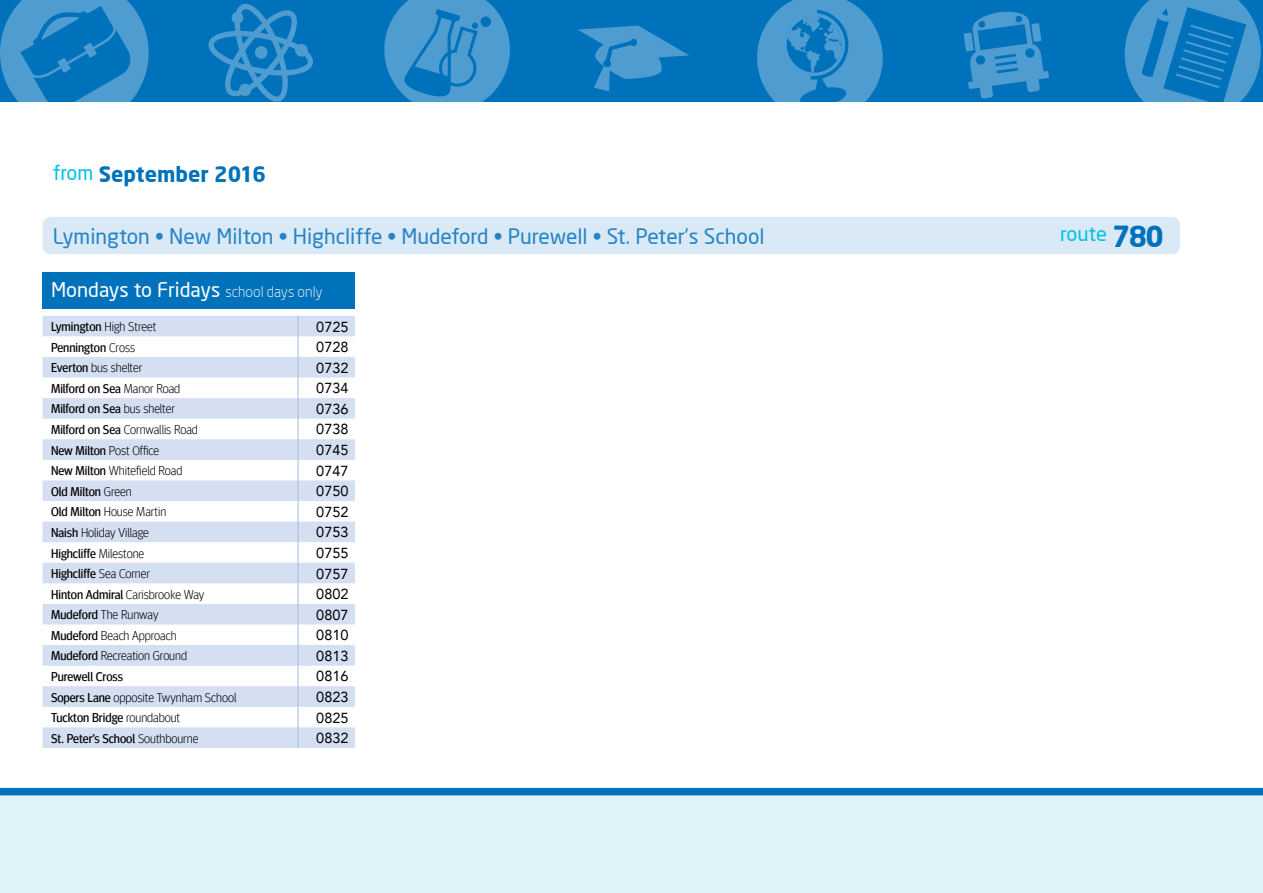
<style>
.page{position:relative;width:1263px;height:893px;background:#fff}
.page>*{position:absolute;margin:0;border:0;box-sizing:border-box;transform-origin:0 0}
.t1{font:21px "Neo Sans";color:#2484c6}
.t2{font:700 21px "Neo Sans";color:#0072bc}
.t3{font:19.95px "Neo Sans";color:#fff}
.t4{font:19.95px "Neo Sans";color:#00c0e8}
.t5{font:14.55px "Avenir LT";color:#000}
.t6{font:300 12.75px "Meta Headline";color:#000}
.t7{font:12.75px "Meta Headline";color:#000}
.s1{font-weight:400;font-size:19.95px;color:#00c0e8}
.s2{font-weight:300;font-size:14.55px}
.s3{font-weight:400}
.s4{font-weight:300}
.s5{font-weight:700;font-size:28.5px;color:#0072bc}
</style>
<div class="page">
<div style="left:43px;top:217px;width:1137px;height:37px;background:#d9e9f5;border-radius:9px"></div>
<div style="left:43px;top:273px;width:312px;height:36px;background:#0072bc"></div>
<svg style="left:43px;top:316px;width:312px;height:432px;fill:#d6e0f2"></svg>
<hr style="left:297px;top:316px;width:2px;height:20px;background:#a1bde3">
<hr style="left:297px;top:336px;width:2px;height:21px;background:#a1bde3">
<hr style="left:297px;top:357px;width:2px;height:20px;background:#a1bde3">
<hr style="left:297px;top:377px;width:2px;height:21px;background:#a1bde3">
<hr style="left:297px;top:398px;width:2px;height:21px;background:#a1bde3">
<hr style="left:297px;top:419px;width:2px;height:20px;background:#a1bde3">
<hr style="left:297px;top:439px;width:2px;height:21px;background:#a1bde3">
<hr style="left:297px;top:460px;width:2px;height:20px;background:#a1bde3">
<hr style="left:297px;top:480px;width:2px;height:21px;background:#a1bde3">
<hr style="left:297px;top:501px;width:2px;height:21px;background:#a1bde3">
<hr style="left:297px;top:522px;width:2px;height:20px;background:#a1bde3">
<hr style="left:297px;top:542px;width:2px;height:21px;background:#a1bde3">
<hr style="left:297px;top:563px;width:2px;height:20px;background:#a1bde3">
<hr style="left:297px;top:583px;width:2px;height:21px;background:#a1bde3">
<hr style="left:297px;top:604px;width:2px;height:20px;background:#a1bde3">
<hr style="left:297px;top:624px;width:2px;height:21px;background:#a1bde3">
<hr style="left:297px;top:645px;width:2px;height:21px;background:#a1bde3">
<hr style="left:297px;top:666px;width:2px;height:20px;background:#a1bde3">
<hr style="left:297px;top:686px;width:2px;height:21px;background:#a1bde3">
<hr style="left:297px;top:707px;width:2px;height:20px;background:#a1bde3">
<hr style="left:297px;top:727px;width:2px;height:21px;background:#a1bde3">
<div style="left:0;top:0;width:1263px;height:102px;background:#0072bc"></div>
<svg style="left:0;top:0;width:149px;height:102px"></svg>
<svg style="left:757px;top:0;width:126px;height:102px"></svg>
<svg style="left:208px;top:3px;width:105px;height:99px"></svg>
<svg style="left:964px;top:11px;width:85px;height:88px"></svg>
<svg style="left:578px;top:26px;width:111px;height:65px"></svg>
<svg style="left:384px;top:0;width:126px;height:102px"></svg>
<svg style="left:1124px;top:0;width:137px;height:102px"></svg>
<div style="left:0;top:792px;width:1263px;height:101px;background:#e0f3fa"></div>
<div style="left:0;top:788px;width:1263px;height:7px;background:#0072bc"></div>
<h1 class="t2" style="left:53px;top:161px;width:215px"><span class="s1">from</span> September 2016</h1>
<h1 class="t1" style="left:53px;top:224px;width:713px">Lymington • New Milton • Highcliffe • Mudeford • Purewell • St. Peter’s School</h1>
<h2 class="t3" style="left:51px;top:278px;width:273px">Mondays to Fridays <span class="s2">school days only</span></h2>
<p class="t6" style="left:51px;top:319px;width:107px"><span class="s3">Lymington</span> High Street</p>
<p class="t5" style="left:316px;top:318px;width:34px">0725</p>
<p class="t7" style="left:51px;top:340px;width:86px">Pennington <span class="s4">Cross</span></p>
<p class="t5" style="left:316px;top:339px;width:34px">0728</p>
<p class="t6" style="left:51px;top:360px;width:93px"><span class="s3">Everton</span> bus shelter</p>
<p class="t5" style="left:316px;top:359px;width:34px">0732</p>
<p class="t7" style="left:51px;top:381px;width:131px">Milford on Sea <span class="s4">Manor Road</span></p>
<p class="t5" style="left:316px;top:380px;width:34px">0734</p>
<p class="t7" style="left:51px;top:402px;width:125px">Milford on Sea <span class="s4">bus shelter</span></p>
<p class="t5" style="left:316px;top:400px;width:34px">0736</p>
<p class="t6" style="left:51px;top:422px;width:148px"><span class="s3">Milford on Sea</span> Cornwallis Road</p>
<p class="t5" style="left:316px;top:421px;width:34px">0738</p>
<p class="t6" style="left:51px;top:443px;width:110px"><span class="s3">New Milton</span> Post Office</p>
<p class="t5" style="left:316px;top:442px;width:34px">0745</p>
<p class="t6" style="left:51px;top:463px;width:133px"><span class="s3">New Milton</span> Whitefield Road</p>
<p class="t5" style="left:316px;top:462px;width:34px">0747</p>
<p class="t7" style="left:51px;top:484px;width:82px">Old Milton <span class="s4">Green</span></p>
<p class="t5" style="left:316px;top:483px;width:34px">0750</p>
<p class="t6" style="left:51px;top:504px;width:117px"><span class="s3">Old Milton</span> House Martin</p>
<p class="t5" style="left:316px;top:503px;width:34px">0752</p>
<p class="t6" style="left:51px;top:525px;width:99px"><span class="s3">Naish</span> Holiday Village</p>
<p class="t5" style="left:316px;top:524px;width:34px">0753</p>
<p class="t7" style="left:51px;top:546px;width:95px">Highcliffe <span class="s4">Milestone</span></p>
<p class="t5" style="left:316px;top:544px;width:34px">0755</p>
<p class="t7" style="left:51px;top:566px;width:101px">Highcliffe <span class="s4">Sea Corner</span></p>
<p class="t5" style="left:316px;top:565px;width:34px">0757</p>
<p class="t6" style="left:51px;top:587px;width:155px"><span class="s3">Hinton Admiral</span> Carisbrooke Way</p>
<p class="t5" style="left:316px;top:586px;width:34px">0802</p>
<p class="t6" style="left:51px;top:607px;width:109px"><span class="s3">Mudeford</span> The Runway</p>
<p class="t5" style="left:316px;top:606px;width:34px">0807</p>
<p class="t6" style="left:51px;top:628px;width:127px"><span class="s3">Mudeford</span> Beach Approach</p>
<p class="t5" style="left:316px;top:627px;width:34px">0810</p>
<p class="t6" style="left:51px;top:649px;width:138px"><span class="s3">Mudeford</span> Recreation Ground</p>
<p class="t5" style="left:316px;top:647px;width:34px">0813</p>
<p class="t7" style="left:51px;top:669px;width:74px">Purewell Cross</p>
<p class="t5" style="left:316px;top:668px;width:34px">0816</p>
<p class="t6" style="left:51px;top:690px;width:187px"><span class="s3">Sopers Lane</span> opposite Twynham School</p>
<p class="t5" style="left:316px;top:688px;width:34px">0823</p>
<p class="t7" style="left:51px;top:710px;width:131px">Tuckton Bridge <span class="s4">roundabout</span></p>
<p class="t5" style="left:316px;top:709px;width:34px">0825</p>
<p class="t7" style="left:51px;top:731px;width:149px">St. Peter’s School <span class="s4">Southbourne</span></p>
<p class="t5" style="left:316px;top:730px;width:34px">0832</p>
<h2 class="t4" style="left:1060px;top:221px;width:105px">route <span class="s5">780</span></h2>
</div>
